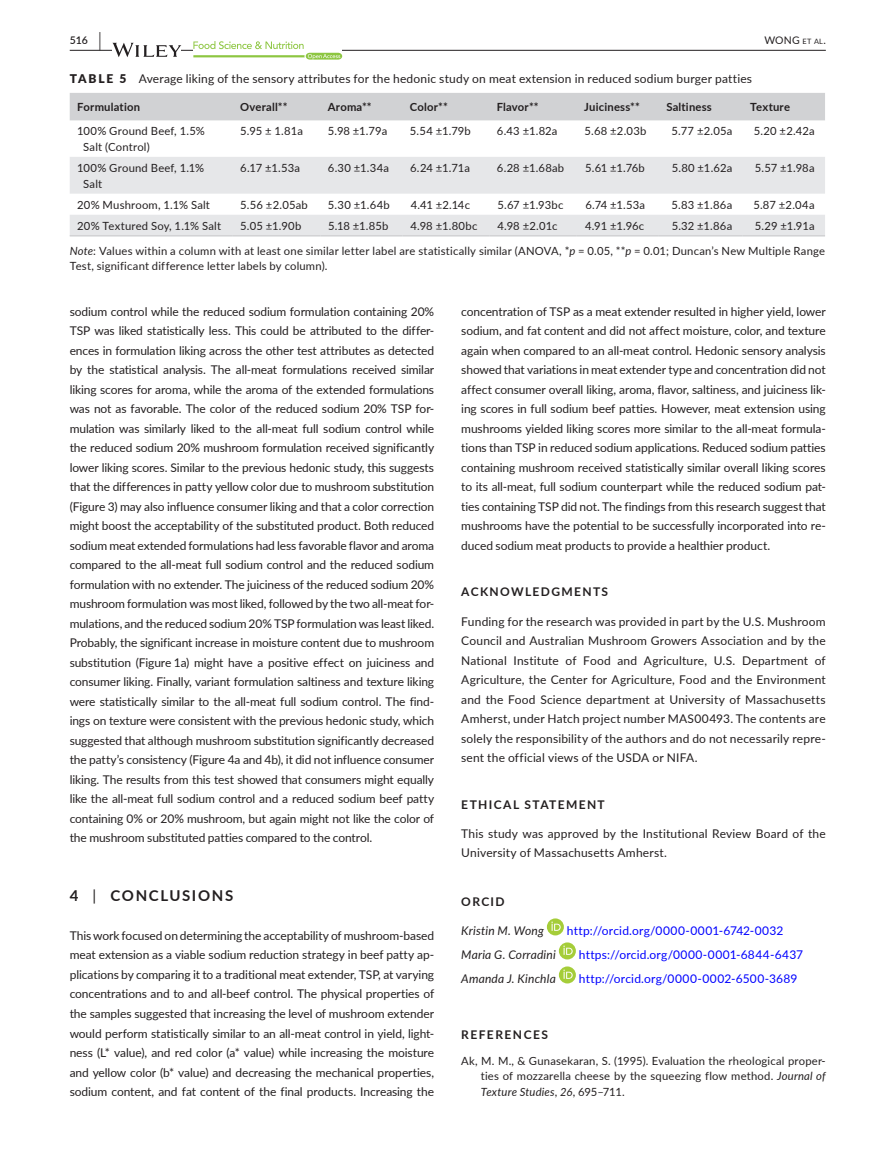
<style>
.page{position:relative;width:893px;height:1174px;background:#fff}
.page>*{position:absolute;margin:0;border:0;box-sizing:border-box;transform-origin:0 0}
.t1{font:700 15px "Lato";letter-spacing:.11em;color:#231f20}
.t2{font:12px/19.5px "Lato";letter-spacing:.01em;color:#231f20;text-align:justify}
.t3{font:12px "Lato";letter-spacing:.02em;color:#00f}
.t4{font:700 12px "Lato";letter-spacing:.115em;color:#231f20}
.t5{font:italic 12px "Lato";letter-spacing:.015em;color:#231f20}
.t6{font:11.25px/15.8px "Lato";letter-spacing:.015em;color:#231f20}
.t7{font:700 11.25px "Lato";letter-spacing:.02em;color:#231f20}
.t8{font:10.5px "Lato";color:#231f20}
.t9{font:600 10.5px "Lato";color:#231f20}
.s1{font-size:19.5px}
.s2{font-size:7.35px}
.s3{font-weight:900}
.s4{font-style:italic}
.s5{font-weight:400}
</style>
<div class="page">
<hr style="left:70px;top:50px;width:756px;height:1px;background:#231f20">
<svg style="left:112px;top:43px;width:69px;height:14px"></svg>
<svg style="left:193px;top:41px;width:149px;height:19px"></svg>
<svg style="left:547px;top:918px;width:17px;height:17px"></svg>
<svg style="left:551px;top:921px;width:10px;height:9px"></svg>
<svg style="left:559px;top:942px;width:17px;height:17px"></svg>
<svg style="left:563px;top:945px;width:10px;height:9px"></svg>
<svg style="left:559px;top:966px;width:17px;height:17px"></svg>
<svg style="left:563px;top:969px;width:10px;height:9px"></svg>
<div style="left:70px;top:93px;width:755px;height:27px;background:#d1d2d4"></div>
<svg style="left:70px;top:157px;width:755px;height:78px;fill:#e6e7e9"></svg>
<hr style="left:70px;top:235px;width:163px;height:1px;background:#d1d2d4">
<hr style="left:233px;top:235px;width:87px;height:1px;background:#d1d2d4">
<hr style="left:320px;top:235px;width:82px;height:1px;background:#d1d2d4">
<hr style="left:402px;top:235px;width:87px;height:1px;background:#d1d2d4">
<hr style="left:489px;top:235px;width:88px;height:1px;background:#d1d2d4">
<hr style="left:577px;top:235px;width:82px;height:1px;background:#d1d2d4">
<hr style="left:659px;top:235px;width:84px;height:1px;background:#d1d2d4">
<hr style="left:743px;top:235px;width:82px;height:1px;background:#d1d2d4">
<p class="t9" style="left:70px;top:33px;width:33px">516 <span class="s1">|</span></p>
<p class="t8" style="left:764px;top:33px;width:63px">WONG <span class="s2">et al</span>.</p>
<p class="t2" style="left:70px;top:68px;width:684px"><span class="s3">TABLE 5</span> Average liking of the sensory attributes for the hedonic study on meat extension in reduced sodium burger patties</p>
<p class="t7" style="left:77px;top:99px;width:64px">Formulation</p>
<p class="t7" style="left:240px;top:99px;width:49px">Overall**</p>
<p class="t7" style="left:328px;top:99px;width:45px">Aroma**</p>
<p class="t7" style="left:410px;top:99px;width:40px">Color**</p>
<p class="t7" style="left:497px;top:99px;width:43px">Flavor**</p>
<p class="t7" style="left:584px;top:99px;width:57px">Juiciness**</p>
<p class="t7" style="left:666px;top:99px;width:47px">Saltiness</p>
<p class="t7" style="left:750px;top:99px;width:41px">Texture</p>
<p class="t6" style="left:83px;top:123px;width:123px;text-indent:-6px">100% Ground Beef, 1.5%<br>Salt (Control)</p>
<p class="t6" style="left:240px;top:123px;width:64px">5.95 ± 1.81a</p>
<p class="t6" style="left:328px;top:123px;width:61px">5.98 ±1.79a</p>
<p class="t6" style="left:410px;top:123px;width:62px">5.54 ±1.79b</p>
<p class="t6" style="left:497px;top:123px;width:62px">6.43 ±1.82a</p>
<p class="t6" style="left:584px;top:123px;width:63px">5.68 ±2.03b</p>
<p class="t6" style="left:672px;top:123px;width:62px">5.77 ±2.05a</p>
<p class="t6" style="left:754px;top:123px;width:62px">5.20 ±2.42a</p>
<p class="t6" style="left:83px;top:159px;width:123px;text-indent:-6px">100% Ground Beef, 1.1%<br>Salt</p>
<p class="t6" style="left:240px;top:159px;width:61px">6.17 ±1.53a</p>
<p class="t6" style="left:328px;top:159px;width:63px">6.30 ±1.34a</p>
<p class="t6" style="left:410px;top:159px;width:61px">6.24 ±1.71a</p>
<p class="t6" style="left:497px;top:159px;width:69px">6.28 ±1.68ab</p>
<p class="t6" style="left:585px;top:159px;width:61px">5.61 ±1.76b</p>
<p class="t6" style="left:672px;top:159px;width:62px">5.80 ±1.62a</p>
<p class="t6" style="left:755px;top:159px;width:61px">5.57 ±1.98a</p>
<p class="t6" style="left:77px;top:196px;width:134px">20% Mushroom, 1.1% Salt</p>
<p class="t6" style="left:240px;top:196px;width:69px">5.56 ±2.05ab</p>
<p class="t6" style="left:328px;top:196px;width:63px">5.30 ±1.64b</p>
<p class="t6" style="left:411px;top:196px;width:61px">4.41 ±2.14c</p>
<p class="t6" style="left:497px;top:196px;width:67px">5.67 ±1.93bc</p>
<p class="t6" style="left:585px;top:196px;width:61px">6.74 ±1.53a</p>
<p class="t6" style="left:671px;top:196px;width:62px">5.83 ±1.86a</p>
<p class="t6" style="left:753px;top:196px;width:63px">5.87 ±2.04a</p>
<p class="t6" style="left:77px;top:217px;width:145px">20% Textured Soy, 1.1% Salt</p>
<p class="t6" style="left:240px;top:217px;width:63px">5.05 ±1.90b</p>
<p class="t6" style="left:328px;top:217px;width:62px">5.18 ±1.85b</p>
<p class="t6" style="left:411px;top:217px;width:68px">4.98 ±1.80bc</p>
<p class="t6" style="left:498px;top:217px;width:61px">4.98 ±2.01c</p>
<p class="t6" style="left:585px;top:217px;width:61px">4.91 ±1.96c</p>
<p class="t6" style="left:672px;top:217px;width:62px">5.32 ±1.86a</p>
<p class="t6" style="left:755px;top:217px;width:61px">5.29 ±1.91a</p>
<p class="t6" style="left:70px;top:242px;width:757px"><span class="s4">Note</span>: Values within a column with at least one similar letter label are statistically similar (ANOVA, *<span class="s4">p</span> = 0.05, **<span class="s4">p</span> = 0.01; Duncan’s New Multiple Range<br>Test, significant difference letter labels by column).</p>
<p class="t2" style="left:70px;top:301px;width:366px">sodium control while the reduced sodium formulation containing 20% TSP was liked statistically less. This could be attributed to the differ&shy;ences in formulation liking across the other test attributes as detected by the statistical analysis. The all-meat formulations received similar liking scores for aroma, while the aroma of the extended formulations was not as favorable. The color of the reduced sodium 20% TSP for&shy;mulation was similarly liked to the all-meat full sodium control while the reduced sodium 20% mushroom formulation received significantly lower liking scores. Similar to the previous hedonic study, this suggests that the differences in patty yellow color due to mushroom substitution (Figure 3) may also influence consumer liking and that a color correction might boost the acceptability of the substituted product. Both reduced sodium meat extended formulations had less favorable flavor and aroma compared to the all-meat full sodium control and the reduced sodium formulation with no extender. The juiciness of the reduced sodium 20% mushroom formulation was most liked, followed by the two all-meat for&shy;mulations, and the reduced sodium 20% TSP formulation was least liked.<br>Probably, the significant increase in moisture content due to mushroom substitution (Figure 1a) might have a positive effect on juiciness and consumer liking. Finally, variant formulation saltiness and texture liking were statistically similar to the all-meat full sodium control. The find&shy;ings on texture were consistent with the previous hedonic study, which suggested that although mushroom substitution significantly decreased the patty’s consistency (Figure 4a and 4b), it did not influence consumer liking. The results from this test showed that consumers might equally like the all-meat full sodium control and a reduced sodium beef patty containing 0% or 20% mushroom, but again might not like the color of the mushroom substituted patties compared to the control.</p>
<p class="t1" style="left:70px;top:884px;width:165px">4 <span class="s5">|</span> CONCLUSIONS</p>
<p class="t2" style="left:70px;top:925px;width:366px">This work focused on determining the acceptability of mushroom-based meat extension as a viable sodium reduction strategy in beef patty ap&shy;plications by comparing it to a traditional meat extender, TSP, at varying concentrations and to and all-beef control. The physical properties of the samples suggested that increasing the level of mushroom extender would perform statistically similar to an all-meat control in yield, light&shy;ness (L* value), and red color (a* value) while increasing the moisture and yellow color (b* value) and decreasing the mechanical properties, sodium content, and fat content of the final products. Increasing the</p>
<p class="t2" style="left:461px;top:301px;width:366px">concentration of TSP as a meat extender resulted in higher yield, lower sodium, and fat content and did not affect moisture, color, and texture again when compared to an all-meat control. Hedonic sensory analysis showed that variations in meat extender type and concentration did not affect consumer overall liking, aroma, flavor, saltiness, and juiciness lik&shy;ing scores in full sodium beef patties. However, meat extension using mushrooms yielded liking scores more similar to the all-meat formula&shy;tions than TSP in reduced sodium applications. Reduced sodium patties containing mushroom received statistically similar overall liking scores to its all-meat, full sodium counterpart while the reduced sodium pat&shy;ties containing TSP did not. The findings from this research suggest that mushrooms have the potential to be successfully incorporated into re&shy;duced sodium meat products to provide a healthier product.</p>
<p class="t4" style="left:461px;top:583px;width:148px">ACKNOWLEDGMENTS</p>
<p class="t2" style="left:461px;top:611px;width:366px">Funding for the research was provided in part by the U.S. Mushroom Council and Australian Mushroom Growers Association and by the National Institute of Food and Agriculture, U.S. Department of Agriculture, the Center for Agriculture, Food and the Environment and the Food Science department at University of Massachusetts Amherst, under Hatch project number MAS00493. The contents are solely the responsibility of the authors and do not necessarily repre&shy;sent the official views of the USDA or NIFA.</p>
<p class="t4" style="left:461px;top:795px;width:145px">ETHICAL STATEMENT</p>
<p class="t2" style="left:461px;top:823px;width:366px">This study was approved by the Institutional Review Board of the<br>University of Massachusetts Amherst.</p>
<p class="t4" style="left:461px;top:893px;width:45px">ORCID</p>
<p class="t5" style="left:461px;top:922px;width:84px">Kristin M. Wong</p>
<p class="t3" style="left:567px;top:922px;width:218px">http://orcid.org/0000-0001-6742-0032</p>
<p class="t5" style="left:461px;top:946px;width:96px">Maria G. Corradini</p>
<p class="t3" style="left:579px;top:946px;width:226px">https://orcid.org/0000-0001-6844-6437</p>
<p class="t5" style="left:461px;top:970px;width:96px">Amanda J. Kinchla</p>
<p class="t3" style="left:579px;top:970px;width:220px">http://orcid.org/0000-0002-6500-3689</p>
<p class="t4" style="left:461px;top:1025px;width:88px">REFERENCES</p>
<p class="t6" style="left:481px;top:1052px;width:347px;text-align:justify;text-indent:-20px">Ak, M. M., &amp; Gunasekaran, S. (1995). Evaluation the rheological proper&shy;ties of mozzarella cheese by the squeezing flow method. <span class="s4">Journal of Texture Studies</span>, <span class="s4">26</span>, 695–711.</p>
</div>
